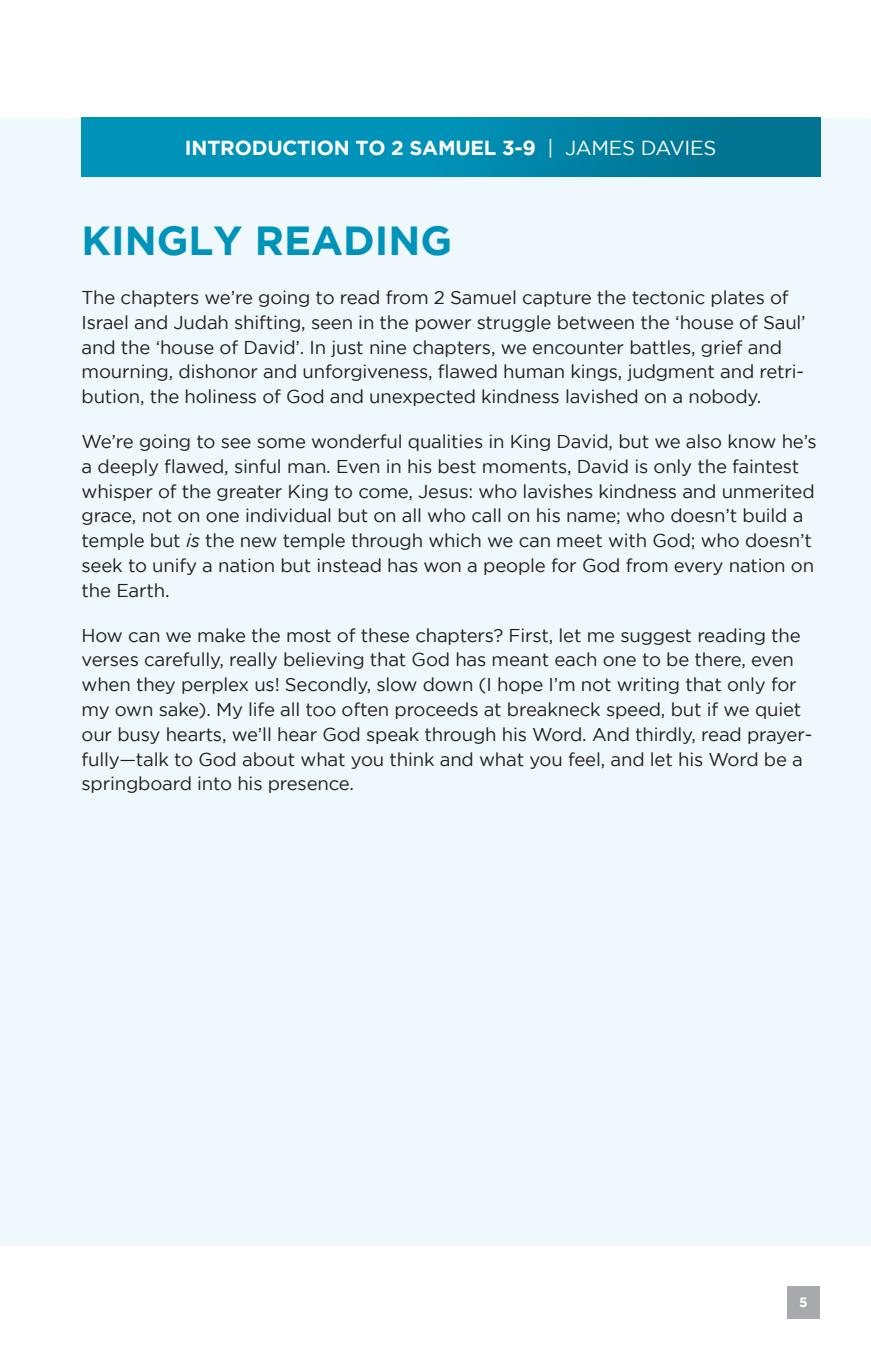
<style>
.page{position:relative;width:871px;height:1357px;background:#fff}
.page>*{position:absolute;margin:0;border:0;box-sizing:border-box;transform-origin:0 0}
.t1{font:700 40.5px "Gotham";color:#0093ba}
.date{font:700 20.25px "Gotham";letter-spacing:-.01em;color:#fff}
.Body_2{font:18.45px/24.8px "Gotham";letter-spacing:-.01em;color:#231f20}
.t2{font:700 13.5px "Gotham";color:#fff}
.s1{font-weight:400}
.s2{font-style:italic}
</style>
<div class="page">
<div style="left:787px;top:1286px;width:33px;height:32px;background:#a8a9ad"></div>
<div style="left:0;top:118px;width:871px;height:1127px;background:#eef8fd"></div>
<div style="left:82px;top:118px;width:738px;height:58px;background:linear-gradient(to right,#009cc6,#007493)"></div>
<p class="date" style="left:185px;top:136px;width:533px">INTRODUCTION TO 2 SAMUEL 3-9 <span class="s1">| JAMES DAVIES</span></p>
<p class="t1" style="left:82px;top:217px;width:372px">KINGLY READING</p>
<p class="Body_2" style="left:82px;top:285px;width:726px">The chapters we’re going to read from 2 Samuel capture the tectonic plates of Israel and Judah shifting, seen in the power struggle between the ‘house of Saul’ and the ‘house of David’. In just nine chapters, we encounter battles, grief and mourning, dishonor and unforgiveness, flawed human kings, judgment and retri&shy;bution, the holiness of God and unexpected kindness lavished on a nobody.</p>
<p class="Body_2" style="left:82px;top:429px;width:737px">We’re going to see some wonderful qualities in King David, but we also know he’s a deeply flawed, sinful man. Even in his best moments, David is only the faintest whisper of the greater King to come, Jesus: who lavishes kindness and unmerited grace, not on one individual but on all who call on his name; who doesn’t build a temple but <span class="s2">is</span> the new temple through which we can meet with God; who doesn’t seek to unify a nation but instead has won a people for God from every nation on the Earth.</p>
<p class="Body_2" style="left:82px;top:622px;width:732px">How can we make the most of these chapters? First, let me suggest reading the verses carefully, really believing that God has meant each one to be there, even when they perplex us! Secondly, slow down (I hope I’m not writing that only for my own sake). My life all too often proceeds at breakneck speed, but if we quiet our busy hearts, we’ll hear God speak through his Word. And thirdly, read prayer&shy;fully—talk to God about what you think and what you feel, and let his Word be a springboard into his presence.</p>
<p class="t2" style="left:799px;top:1294px;width:10px">5</p>
</div>
